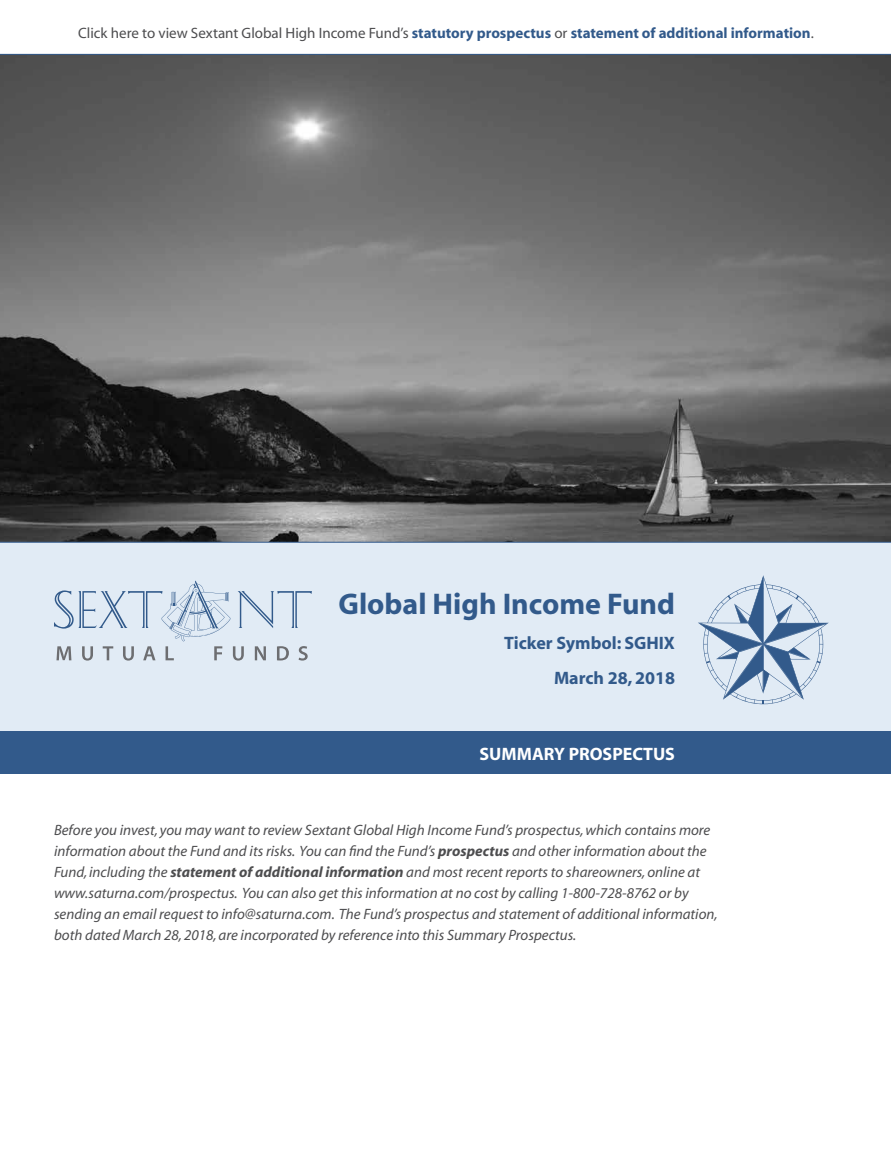
<style>
.page{position:relative;width:891px;height:1161px;background:#fff}
.page>*{position:absolute;margin:0;border:0;box-sizing:border-box;transform-origin:0 0}
.t1{font:700 30px "Myriad";color:#325a8b}
.t2{font:700 18px/35.1px "Myriad";color:#325a8b;text-align:right}
.t3{font:700 18px "Myriad";color:#fff}
.t4{font:italic 15px/21px "Myriad";color:#4d4d4f}
.t5{font:700 15px "Myriad";color:#325a8b}
.s1{font-weight:400;color:#4d4d4f}
.s2{font-weight:700}
</style>
<div class="page">
<img style="left:0;top:55px;width:891px;height:487px">
<div style="left:0;top:542px;width:891px;height:190px;background:#e1ebf5"></div>
<div style="left:0;top:732px;width:891px;height:42px;background:#325a8b"></div>
<svg style="left:698px;top:575px;width:131px;height:129px;background:#b9cadd"></svg>
<hr style="left:0;top:54px;width:891px;height:1px;background:#325a8b">
<svg style="left:54px;top:581px;width:258px;height:80px;background:#cedae7"></svg>
<p class="t5" style="left:78px;top:25px;width:737px"><span class="s1">Click here to view Sextant Global High Income Fund’s</span> statutory prospectus <span class="s1">or</span> statement of additional information<span class="s1">.</span></p>
<h1 class="t1" style="left:339px;top:588px;width:338px">Global High Income Fund</h1>
<p class="t2" style="left:504px;top:626px;width:172px">Ticker Symbol: SGHIX<br>March 28, 2018</p>
<p class="t3" style="left:480px;top:744px;width:197px">SUMMARY PROSPECTUS</p>
<p class="t4" style="left:54px;top:820px;width:665px">Before you invest, you may want to review Sextant Global High Income Fund’s prospectus, which contains more information about the Fund and its risks. You can find the Fund’s <span class="s2">prospectus</span> and other information about the Fund, including the <span class="s2">statement of additional information</span> and most recent reports to shareowners, online at www.saturna.com/prospectus. You can also get this information at no cost by calling 1-800-728-8762 or by sending an email request to info@saturna.com. The Fund’s prospectus and statement of additional information, both dated March 28, 2018, are incorporated by reference into this Summary Prospectus.</p>
</div>
